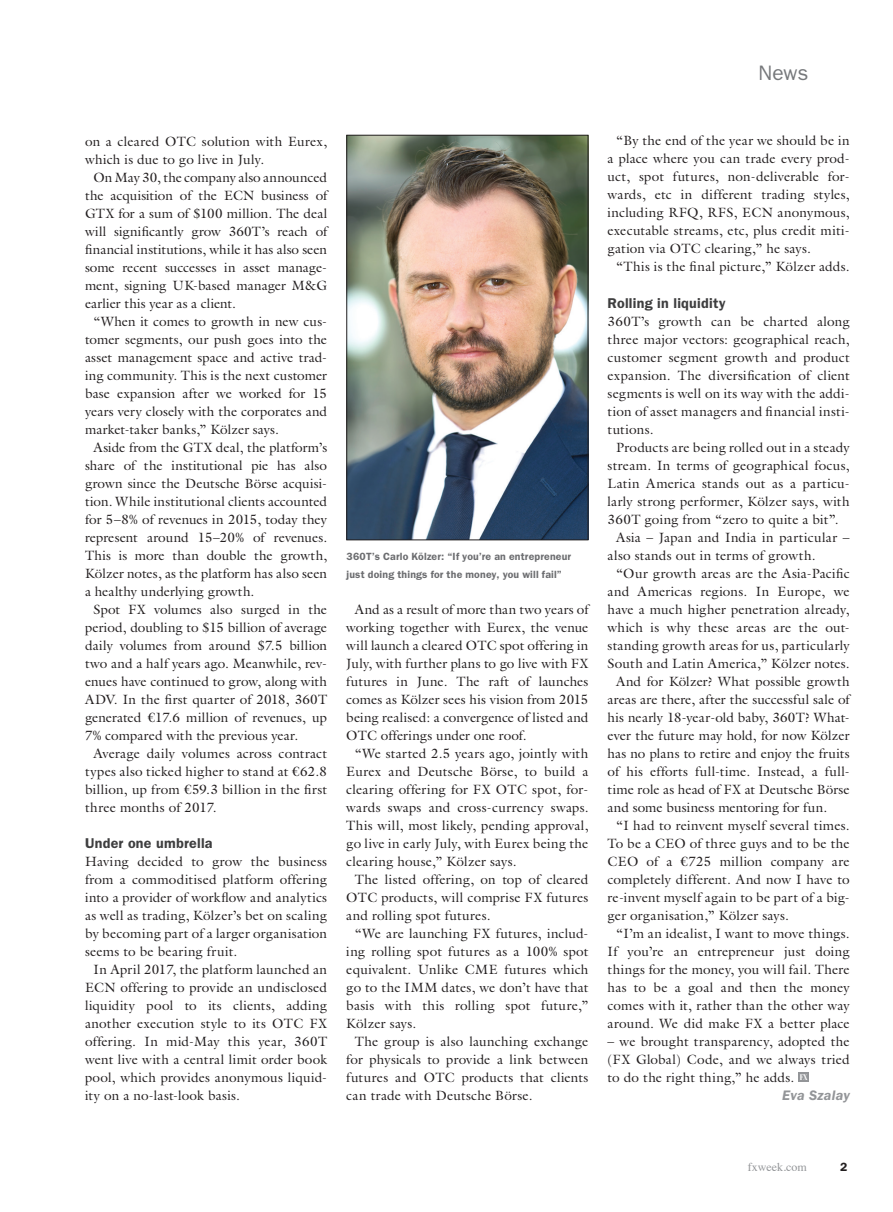
<style>
.page{position:relative;width:893px;height:1212px;background:#fff}
.page>*{position:absolute;margin:0;border:0;box-sizing:border-box;transform-origin:0 0}
.t1{font:21px "ITC Franklin Gothic Std";color:#76787b}
.t2{font:600 14.25px "ITC Franklin Gothic Std";letter-spacing:.02em;color:#3e3e3f}
.t3{font:italic 600 14.25px "ITC Franklin Gothic Std";letter-spacing:.015em;color:#939598}
.t4{font:13.5px/18px "Galliard Std";letter-spacing:.015em;color:#231f20;text-align:justify}
.t5{font:12px "Times";color:#939598}
.t6{font:600 12px "ITC Franklin Gothic Std";color:#231f20}
.t7{font:600 10.5px/18px "ITC Franklin Gothic Std";letter-spacing:.015em;color:#6c6d70}
.s1{font-family:"Bauer Bodoni Std";font-weight:700;font-stretch:condensed;font-size:8.1px;color:#fff}
</style>
<div class="page">
<div style="left:798px;top:1072px;width:11px;height:10px;background:#939598"></div>
<img style="left:349px;top:137px;width:237px;height:401px">
<div style="left:347px;top:135px;width:241px;height:405px;border:1px solid #231f20"></div>
<h1 class="t1" style="left:758px;top:60px;width:51px">News</h1>
<p class="t4" style="left:85px;top:132px;width:244px">on a cleared OTC solution with Eurex, which is due to go live in July.</p>
<p class="t4" style="left:85px;top:168px;width:244px;text-indent:9px">On May 30, the company also announced the acquisition of the ECN business of GTX for a sum of $100 million. The deal will significantly grow 360T’s reach of financial institutions, while it has also seen some recent successes in asset manage&shy;ment, signing UK-based manager M&amp;G earlier this year as a client.</p>
<p class="t4" style="left:85px;top:312px;width:244px;text-indent:9px">“When it comes to growth in new cus&shy;tomer segments, our push goes into the asset management space and active trad&shy;ing community. This is the next customer base expansion after we worked for 15 years very closely with the corporates and market-taker banks,” Kölzer says.</p>
<p class="t4" style="left:85px;top:438px;width:244px;text-indent:9px">Aside from the GTX deal, the platform’s share of the institutional pie has also grown since the Deutsche Börse acquisi&shy;tion. While institutional clients accounted for 5–8% of revenues in 2015, today they represent around 15–20% of revenues.<br>This is more than double the growth, Kölzer notes, as the platform has also seen a healthy underlying growth.</p>
<p class="t4" style="left:85px;top:600px;width:244px;text-indent:9px">Spot FX volumes also surged in the period, doubling to $15 billion of average daily volumes from around $7.5 billion two and a half years ago. Meanwhile, rev&shy;enues have continued to grow, along with ADV. In the first quarter of 2018, 360T generated €17.6 million of revenues, up 7% compared with the previous year.</p>
<p class="t4" style="left:85px;top:744px;width:244px;text-indent:9px">Average daily volumes across contract types also ticked higher to stand at €62.8 billion, up from €59.3 billion in the first three months of 2017.</p>
<p class="t2" style="left:85px;top:834px;width:129px">Under one umbrella</p>
<p class="t4" style="left:85px;top:852px;width:244px">Having decided to grow the business from a commoditised platform offering into a provider of workflow and analytics as well as trading, Kölzer’s bet on scaling by becoming part of a larger organisation seems to be bearing fruit.</p>
<p class="t4" style="left:85px;top:960px;width:244px;text-indent:9px">In April 2017, the platform launched an ECN offering to provide an undisclosed liquidity pool to its clients, adding another execution style to its OTC FX offering. In mid-May this year, 360T went live with a central limit order book pool, which provides anonymous liquid&shy;ity on a no-last-look basis.</p>
<p class="t7" style="left:347px;top:547px;width:226px">360T’s Carlo Kölzer: “If you’re an entrepreneur just doing things for the money, you will fail”</p>
<p class="t4" style="left:346px;top:600px;width:244px;text-indent:9px">And as a result of more than two years of working together with Eurex, the venue will launch a cleared OTC spot offering in July, with further plans to go live with FX futures in June. The raft of launches comes as Kölzer sees his vision from 2015 being realised: a convergence of listed and OTC offerings under one roof.</p>
<p class="t4" style="left:346px;top:744px;width:244px;text-indent:9px">“We started 2.5 years ago, jointly with Eurex and Deutsche Börse, to build a clearing offering for FX OTC spot, for&shy;wards swaps and cross-currency swaps.<br>This will, most likely, pending approval, go live in early July, with Eurex being the clearing house,” Kölzer says.</p>
<p class="t4" style="left:346px;top:870px;width:244px;text-indent:9px">The listed offering, on top of cleared OTC products, will comprise FX futures and rolling spot futures.</p>
<p class="t4" style="left:346px;top:924px;width:244px;text-indent:9px">“We are launching FX futures, includ&shy;ing rolling spot futures as a 100% spot equivalent. Unlike CME futures which go to the IMM dates, we don’t have that basis with this rolling spot future,” Kölzer says.</p>
<p class="t4" style="left:346px;top:1032px;width:244px;text-indent:9px">The group is also launching exchange for physicals to provide a link between futures and OTC products that clients can trade with Deutsche Börse.</p>
<p class="t4" style="left:608px;top:132px;width:244px;text-indent:9px">“By the end of the year we should be in a place where you can trade every prod&shy;uct, spot futures, non-deliverable for&shy;wards, etc in different trading styles, including RFQ, RFS, ECN anonymous, executable streams, etc, plus credit miti&shy;gation via OTC clearing,” he says.</p>
<p class="t4" style="left:616px;top:258px;width:235px">“This is the final picture,” Kölzer adds.</p>
<p class="t2" style="left:608px;top:294px;width:119px">Rolling in liquidity</p>
<p class="t4" style="left:608px;top:312px;width:244px">360T’s growth can be charted along three major vectors: geographical reach, customer segment growth and product expansion. The diversification of client segments is well on its way with the addi&shy;tion of asset managers and financial insti&shy;tutions.</p>
<p class="t4" style="left:616px;top:438px;width:235px">Products are being rolled out in a steady</p>
<p class="t4" style="left:608px;top:456px;width:244px">stream. In terms of geographical focus,</p>
<p class="t4" style="left:608px;top:474px;width:244px">Latin America stands out as a particu-</p>
<p class="t4" style="left:608px;top:492px;width:244px">larly strong performer, Kölzer says, with</p>
<p class="t4" style="left:608px;top:510px;width:233px">360T going from “zero to quite a bit”.</p>
<p class="t4" style="left:616px;top:528px;width:235px">Asia – Japan and India in particular –</p>
<p class="t4" style="left:608px;top:546px;width:209px">also stands out in terms of growth.</p>
<p class="t4" style="left:616px;top:564px;width:235px">“Our growth areas are the Asia-Pacific</p>
<p class="t4" style="left:608px;top:582px;width:244px">and Americas regions. In Europe, we</p>
<p class="t4" style="left:608px;top:600px;width:244px">have a much higher penetration already,</p>
<p class="t4" style="left:608px;top:618px;width:244px">which is why these areas are the out-</p>
<p class="t4" style="left:608px;top:636px;width:244px">standing growth areas for us, particularly</p>
<p class="t4" style="left:608px;top:654px;width:244px">South and Latin America,” Kölzer notes.</p>
<p class="t4" style="left:616px;top:672px;width:235px">And for Kölzer? What possible growth</p>
<p class="t4" style="left:608px;top:690px;width:244px">areas are there, after the successful sale of</p>
<p class="t4" style="left:608px;top:708px;width:244px">his nearly 18-year-old baby, 360T? What-</p>
<p class="t4" style="left:608px;top:726px;width:244px">ever the future may hold, for now Kölzer</p>
<p class="t4" style="left:608px;top:744px;width:244px">has no plans to retire and enjoy the fruits</p>
<p class="t4" style="left:608px;top:762px;width:244px">of his efforts full-time. Instead, a full-</p>
<p class="t4" style="left:608px;top:780px;width:244px">time role as head of FX at Deutsche Börse</p>
<p class="t4" style="left:608px;top:798px;width:221px">and some business mentoring for fun.</p>
<p class="t4" style="left:616px;top:816px;width:235px">“I had to reinvent myself several times.</p>
<p class="t4" style="left:608px;top:834px;width:244px">To be a CEO of three guys and to be the</p>
<p class="t4" style="left:608px;top:852px;width:244px">CEO of a €725 million company are</p>
<p class="t4" style="left:608px;top:870px;width:244px">completely different. And now I have to</p>
<p class="t4" style="left:608px;top:888px;width:244px">re-invent myself again to be part of a big-</p>
<p class="t4" style="left:608px;top:906px;width:183px">ger organisation,” Kölzer says.</p>
<p class="t4" style="left:616px;top:924px;width:235px">“I’m an idealist, I want to move things.</p>
<p class="t4" style="left:608px;top:942px;width:244px">If you’re an entrepreneur just doing</p>
<p class="t4" style="left:608px;top:960px;width:244px">things for the money, you will fail. There</p>
<p class="t4" style="left:608px;top:978px;width:244px">has to be a goal and then the money</p>
<p class="t4" style="left:608px;top:996px;width:244px">comes with it, rather than the other way</p>
<p class="t4" style="left:608px;top:1014px;width:244px">around. We did make FX a better place</p>
<p class="t4" style="left:608px;top:1032px;width:244px">– we brought transparency, adopted the (FX Global) Code, and we always tried to do the right thing,” he adds. <span class="s1">FX</span></p>
<p class="t3" style="left:782px;top:1087px;width:69px">Eva Szalay</p>
<p class="t5" style="left:748px;top:1156px;width:60px">fxweek.com</p>
<p class="t6" style="left:840px;top:1160px;width:9px">2</p>
</div>
